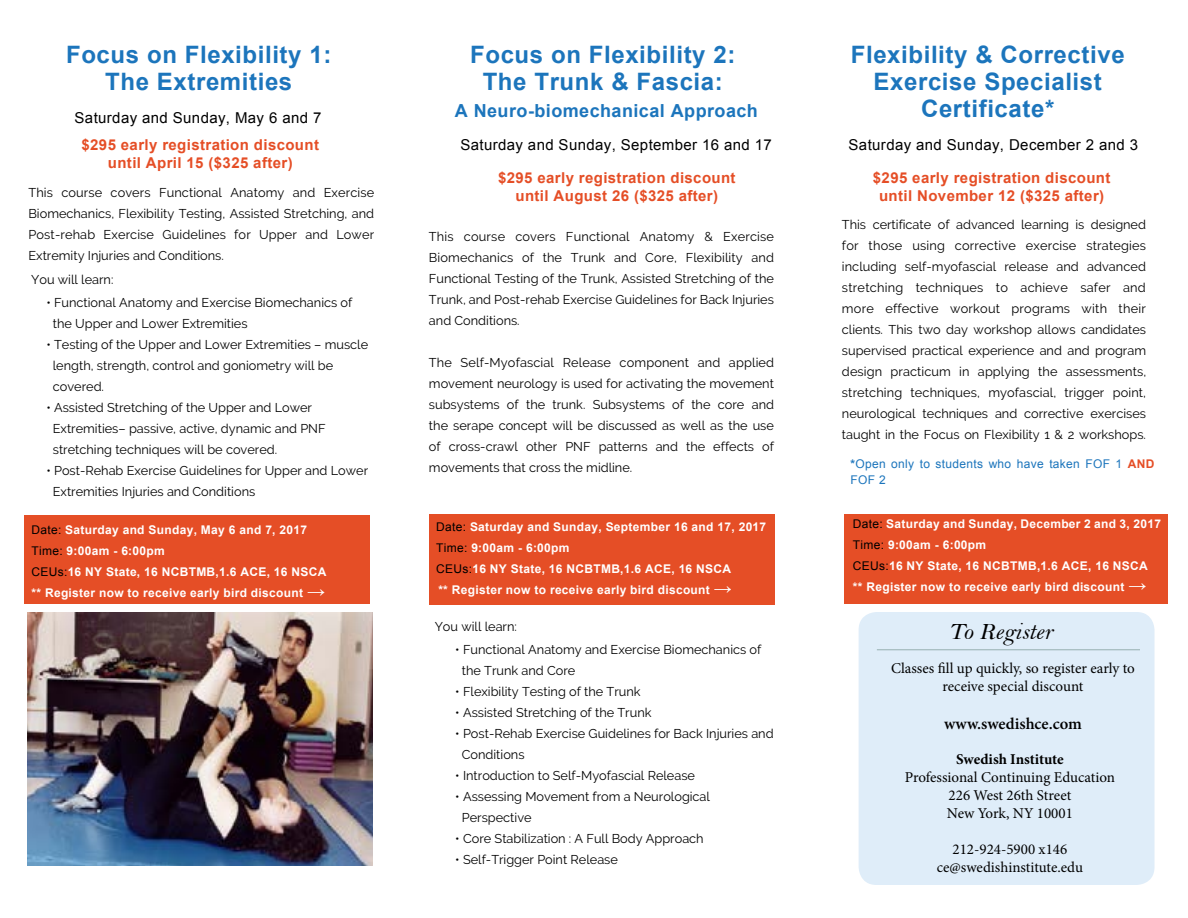
<style>
.page{position:relative;width:1188px;height:918px;background:#fff}
.page>*{position:absolute;margin:0;border:0;box-sizing:border-box;transform-origin:0 0}
.t1{font:700 24px/27px "Arial";letter-spacing:.025em;color:#1c75bc;text-align:center}
.t2{font:24px "Bell MT Italic";color:#000}
.t3{font:700 18px "Arial";letter-spacing:.025em;color:#1c75bc}
.t4{font:600 16.5px "Minion Pro";color:#000}
.t5{font:15px/18px "Minion Pro";color:#000;text-align:center}
.t6{font:700 15px/18px "Arial";letter-spacing:.025em;color:#e54e26;text-align:center}
.t7{font:15px "Arial";letter-spacing:.025em;color:#000}
.t8{font:700 15px "Minion Pro";letter-spacing:-.005em;color:#000}
.t9{font:12.75px/21px "Raleway";color:#000}
.t10{font:700 12px/21px "Arial";letter-spacing:.025em;color:#fff}
.t11{font:12px/16.5px "Arial";letter-spacing:.025em;color:#1c75bc}
.s1{font-weight:700}
.s2{font-weight:700;color:#e54e26}
.s3{font-weight:400;color:#000}
.s4{font-size:18px}
</style>
<div class="page">
<img style="left:27px;top:612px;width:346px;height:254px">
<div style="left:859px;top:612px;width:296px;height:273px;background:#dfedf9;border-radius:18px"></div>
<hr style="left:877px;top:649px;width:263px;height:1px;background:#96afb0">
<div style="left:24px;top:515px;width:346px;height:89px;background:#e54e26"></div>
<div style="left:429px;top:514px;width:346px;height:91px;background:#e54e26"></div>
<div style="left:844px;top:514px;width:323px;height:90px;background:#e54e26"></div>
<h1 class="t1" style="left:851px;top:42px;width:275px">Flexibility &amp; Corrective<br>Exercise Specialist<br>Certificate*</h1>
<p class="t7" style="left:849px;top:135px;width:291px">Saturday and Sunday, December 2 and 3</p>
<h1 class="t1" style="left:66px;top:42px;width:267px">Focus on Flexibility 1:<br>The Extremities</h1>
<h1 class="t1" style="left:470px;top:42px;width:267px">Focus on Flexibility 2:<br>The Trunk &amp; Fascia:</h1>
<h2 class="t3" style="left:455px;top:99px;width:305px">A Neuro-biomechanical Approach</h2>
<p class="t7" style="left:75px;top:108px;width:248px">Saturday and Sunday, May 6 and 7</p>
<p class="t6" style="left:82px;top:137px;width:239px">$295 early registration discount until April 15 ($325 after)</p>
<p class="t7" style="left:460px;top:135px;width:313px">Saturday and Sunday, September 16 and 17</p>
<p class="t6" style="left:498px;top:170px;width:239px">$295 early registration discount until August 26 ($325 after)</p>
<p class="t6" style="left:873px;top:170px;width:239px">$295 early registration discount until November 12 ($325 after)</p>
<p class="t9" style="left:28px;top:181px;width:347px;text-align:justify">This course covers Functional Anatomy and Exercise Biomechanics, Flexibility Testing, Assisted Stretching, and Post-rehab Exercise Guidelines for Upper and Lower Extremity Injuries and Conditions.</p>
<p class="t9" style="left:842px;top:214px;width:306px;text-align:justify">This certificate of advanced learning is designed for those using corrective exercise strategies including self-myofascial release and advanced stretching techniques to achieve safer and more effective workout programs with their clients. This two day workshop allows candidates supervised practical experience and and program design practicum in applying the assessments, stretching techniques, myofascial, trigger point, neurological techniques and corrective exercises taught in the Focus on Flexibility 1 &amp; 2 workshops.</p>
<p class="t9" style="left:429px;top:226px;width:347px;text-align:justify">This course covers Functional Anatomy &amp; Exercise Biomechanics of the Trunk and Core, Flexibility and Functional Testing of the Trunk, Assisted Stretching of the Trunk, and Post-rehab Exercise Guidelines for Back Injuries and Conditions.</p>
<p class="t9" style="left:429px;top:352px;width:347px;text-align:justify">The Self-Myofascial Release component and applied movement neurology is used for activating the movement subsystems of the trunk. Subsystems of the core and the serape concept will be discussed as well as the use of cross-crawl other PNF patterns and the effects of movements that cross the midline.</p>
<p class="t9" style="left:31px;top:269px;width:84px">You will learn:</p>
<p class="t9" style="left:53px;top:292px;width:301px;text-indent:-7px">• Functional Anatomy and Exercise Biomechanics of the Upper and Lower Extremities</p>
<p class="t9" style="left:53px;top:334px;width:317px;text-indent:-7px">• Testing of the Upper and Lower Extremities – muscle length, strength, control and goniometry will be covered.</p>
<p class="t9" style="left:53px;top:397px;width:274px;text-indent:-7px">• Assisted Stretching of the Upper and Lower<br>Extremities– passive, active, dynamic and PNF stretching techniques will be covered.</p>
<p class="t9" style="left:53px;top:460px;width:317px;text-indent:-7px">• Post-Rehab Exercise Guidelines for Upper and Lower<br>Extremities Injuries and Conditions</p>
<p class="t11" style="left:850px;top:455px;width:306px"><span class="s1">*</span>Open only to students who have taken FOF 1 <span class="s2">AND<br></span>FOF 2</p>
<p class="t10" style="left:32px;top:519px;width:296px"><span class="s3">Date:</span> Saturday and Sunday, May 6 and 7, 2017<br><span class="s3">Time:</span> 9:00am - 6:00pm<br><span class="s3">CEUs:</span>16 NY State, 16 NCBTMB,1.6 ACE, 16 NSCA ** Register now to receive early bird discount <span class="s4">→</span></p>
<p class="t10" style="left:436px;top:516px;width:332px"><span class="s3">Date:</span> Saturday and Sunday, September 16 and 17, 2017<br><span class="s3">Time:</span> 9:00am - 6:00pm<br><span class="s3">CEUs:</span>16 NY State, 16 NCBTMB,1.6 ACE, 16 NSCA<br>** Register now to receive early bird discount <span class="s4">→</span></p>
<p class="t10" style="left:853px;top:513px;width:310px"><span class="s3">Date:</span> Saturday and Sunday, December 2 and 3, 2017<br><span class="s3">Time:</span> 9:00am - 6:00pm<br><span class="s3">CEUs:</span>16 NY State, 16 NCBTMB,1.6 ACE, 16 NSCA<br>** Register now to receive early bird discount <span class="s4">→</span></p>
<p class="t9" style="left:435px;top:616px;width:84px">You will learn:</p>
<p class="t9" style="left:462px;top:639px;width:301px;text-indent:-7px">• Functional Anatomy and Exercise Biomechanics of the Trunk and Core</p>
<p class="t9" style="left:455px;top:681px;width:187px">• Flexibility Testing of the Trunk</p>
<p class="t9" style="left:455px;top:702px;width:198px">• Assisted Stretching of the Trunk</p>
<p class="t9" style="left:462px;top:723px;width:313px;text-indent:-7px">• Post-Rehab Exercise Guidelines for Back Injuries and<br>Conditions</p>
<p class="t9" style="left:455px;top:765px;width:241px">• Introduction to Self-Myofascial Release</p>
<p class="t9" style="left:462px;top:786px;width:250px;text-indent:-7px">• Assessing Movement from a Neurological<br>Perspective</p>
<p class="t9" style="left:455px;top:828px;width:250px">• Core Stabilization : A Full Body Approach</p>
<p class="t9" style="left:455px;top:849px;width:164px">• Self-Trigger Point Release</p>
<h1 class="t2" style="left:949px;top:617px;width:106px">To Register</h1>
<p class="t5" style="left:891px;top:660px;width:245px">Classes fill up quickly, so register early to receive special discount</p>
<p class="t4" style="left:944px;top:713px;width:139px">www.swedishce.com</p>
<p class="t8" style="left:956px;top:749px;width:109px">Swedish Institute</p>
<p class="t5" style="left:905px;top:768px;width:212px">Professional Continuing Education<br>226 West 26th Street<br>New York, NY 10001</p>
<p class="t5" style="left:937px;top:840px;width:148px">212-924-5900 x146 ce@swedishinstitute.edu</p>
</div>
